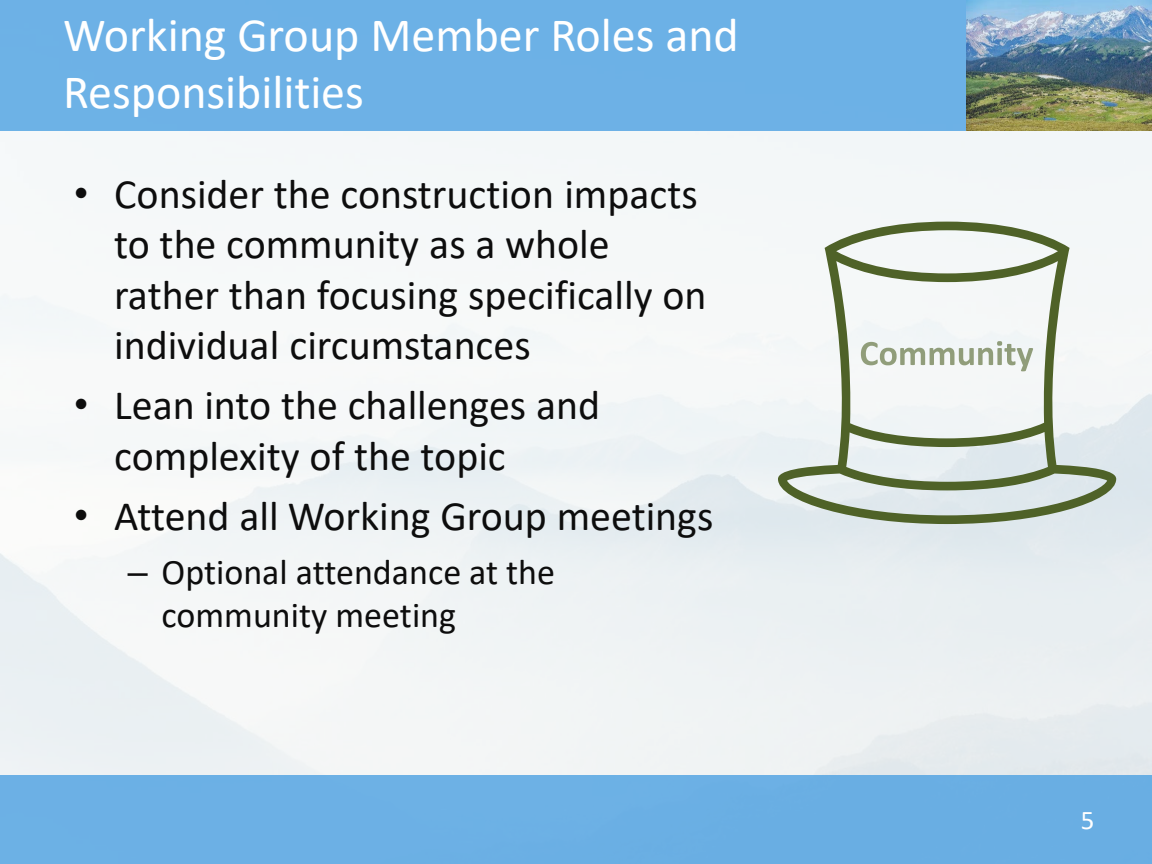
<style>
.page{position:relative;width:1152px;height:864px;background:#fff}
.page>*{position:absolute;margin:0;border:0;box-sizing:border-box;transform-origin:0 0}
.t1{font:48px/57.6px "Calibri";color:#fff}
.t2{font:42px/50.4px "Calibri";color:#0d0d0d}
.t3{font:36px/43.2px "Calibri";color:#0d0d0d}
.t4{font:27px "Calibri";color:#fff}
.s1{font-family:"Arial"}
</style>
<div class="page">
<img style="left:0;top:130px;width:1152px;height:646px">
<div style="left:0;top:0;width:1152px;height:130px;background:#6db1e6"></div>
<div style="left:0;top:776px;width:1152px;height:88px;background:#6cb0e5"></div>
<img style="left:966px;top:0;width:186px;height:130px">
<svg style="left:778px;top:222px;width:338px;height:302px;fill:#f2f5f7"></svg>
<svg style="left:861px;top:341px;width:172px;height:30px"></svg>
<p class="t1" style="left:63px;top:5px;width:677px">Working Group Member Roles and<br>Responsibilities</p>
<p class="t2" style="left:114px;top:168px;width:594px;text-indent:-40px"><span class="s1">•</span> Consider the construction impacts to the community as a whole rather than focusing specifically on individual circumstances</p>
<p class="t2" style="left:114px;top:379px;width:487px;text-indent:-40px"><span class="s1">•</span> Lean into the challenges and complexity of the topic</p>
<p class="t2" style="left:74px;top:490px;width:641px"><span class="s1">•</span> Attend all Working Group meetings</p>
<p class="t3" style="left:162px;top:549px;width:395px;text-indent:-34px"><span class="s1">–</span> Optional attendance at the community meeting</p>
<p class="t4" style="left:1081px;top:801px;width:15px">5</p>
</div>
